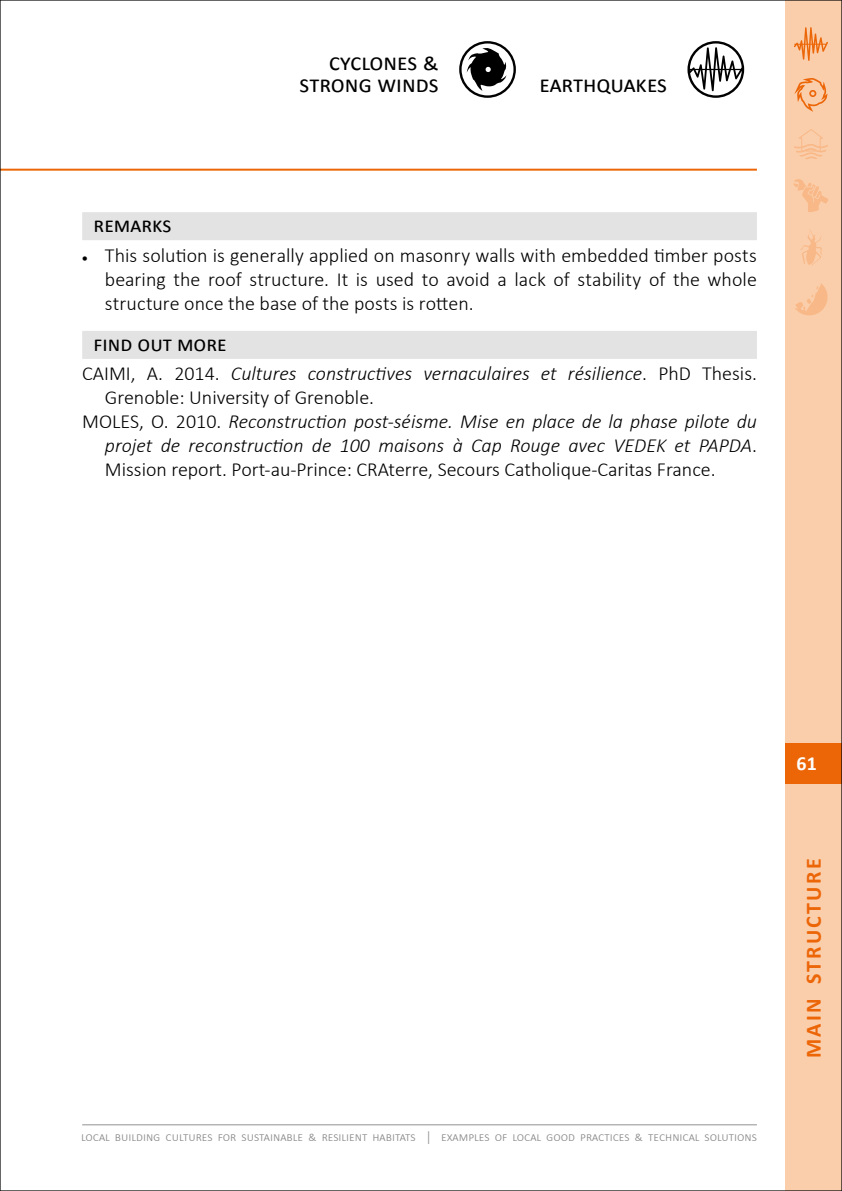
<style>
.page{position:relative;width:842px;height:1191px;background:#fff}
.page>*{position:absolute;margin:0;border:0;box-sizing:border-box;transform-origin:0 0}
.t1{font:24px/22px "Calibri";color:#000;text-align:right}
.t2{font:22px "Calibri";color:#000}
.t3{font:700 22px "Calibri";letter-spacing:.1em;color:#ec6608}
.t4{font:300 20px/24px "Calibri";color:#000;text-align:justify}
.t5{font:italic 300 20px "Calibri";color:#000}
.t6{font:700 20px "Calibri";color:#fff}
.t7{font:300 13px "Calibri";color:#878787}
.s1{font-style:normal}
</style>
<div class="page">
<hr style="left:82px;top:1124px;width:675px;height:1px;background:#929292">
<div style="left:785px;top:0;width:57px;height:1191px;background:#fbceab"></div>
<div style="left:785px;top:743px;width:57px;height:40px;background:#ec6608"></div>
<svg style="left:687px;top:41px;width:57px;height:57px"></svg>
<svg style="left:459px;top:41px;width:57px;height:57px"></svg>
<hr style="left:0;top:169px;width:757px;height:2px;background:#ec6608">
<div style="left:82px;top:212px;width:675px;height:28px;background:#e3e3e3"></div>
<div style="left:82px;top:331px;width:675px;height:28px;background:#e3e3e3"></div>
<svg style="left:795px;top:283px;width:32px;height:32px"></svg>
<svg style="left:800px;top:229px;width:22px;height:37px"></svg>
<svg style="left:793px;top:179px;width:35px;height:33px"></svg>
<svg style="left:794px;top:129px;width:34px;height:30px"></svg>
<svg style="left:794px;top:78px;width:33px;height:34px"></svg>
<svg style="left:794px;top:27px;width:34px;height:34px"></svg>
<hr style="left:0;top:0;width:1px;height:1191px;background:#000">
<hr style="left:841px;top:0;width:1px;height:1191px;background:#000">
<hr style="left:0;top:0;width:842px;height:1px;background:#000">
<hr style="left:0;top:1190px;width:842px;height:1px;background:#000">
<p class="t1" style="left:300px;top:51px;width:141px">cyclones &amp; strong winds</p>
<p class="t1" style="left:539px;top:73px;width:129px">earthquakes</p>
<p class="t2" style="left:94px;top:211px;width:79px">remarks</p>
<p class="t4" style="left:105px;top:243px;width:653px;text-indent:-23px">• This solution is generally applied on masonry walls with embedded timber posts bearing the roof structure. It is used to avoid a lack of stability of the whole structure once the base of the posts is rotten.</p>
<p class="t2" style="left:94px;top:329px;width:135px">find out more</p>
<p class="t5" style="left:82px;top:361px;width:676px"><span class="s1">CAIMI, A. 2014.</span> Cultures constructives vernaculaires et résilience<span class="s1">. PhD Thesis.</span></p>
<p class="t4" style="left:105px;top:385px;width:271px">Grenoble: University of Grenoble.</p>
<p class="t5" style="left:82px;top:409px;width:676px"><span class="s1">MOLES, O. 2010.</span> Reconstruction post-séisme. Mise en place de la phase pilote du</p>
<p class="t5" style="left:105px;top:433px;width:653px">projet de reconstruction de 100 maisons à Cap Rouge avec VEDEK et PAPDA<span class="s1">.</span></p>
<p class="t4" style="left:105px;top:457px;width:612px">Mission report. Port-au-Prince: CRAterre, Secours Catholique-Caritas France.</p>
<p class="t7" style="left:81px;top:1128px;width:677px">local building cultures for sustainable &amp; resilient habitats │ examples of local good practices &amp; technical solutions</p>
<p class="t6" style="left:797px;top:750px;width:22px">61</p>
<p class="t3" style="left:799px;top:1058px;width:201px;rotate:-90deg">MAIN STRUCTURE</p>
</div>
